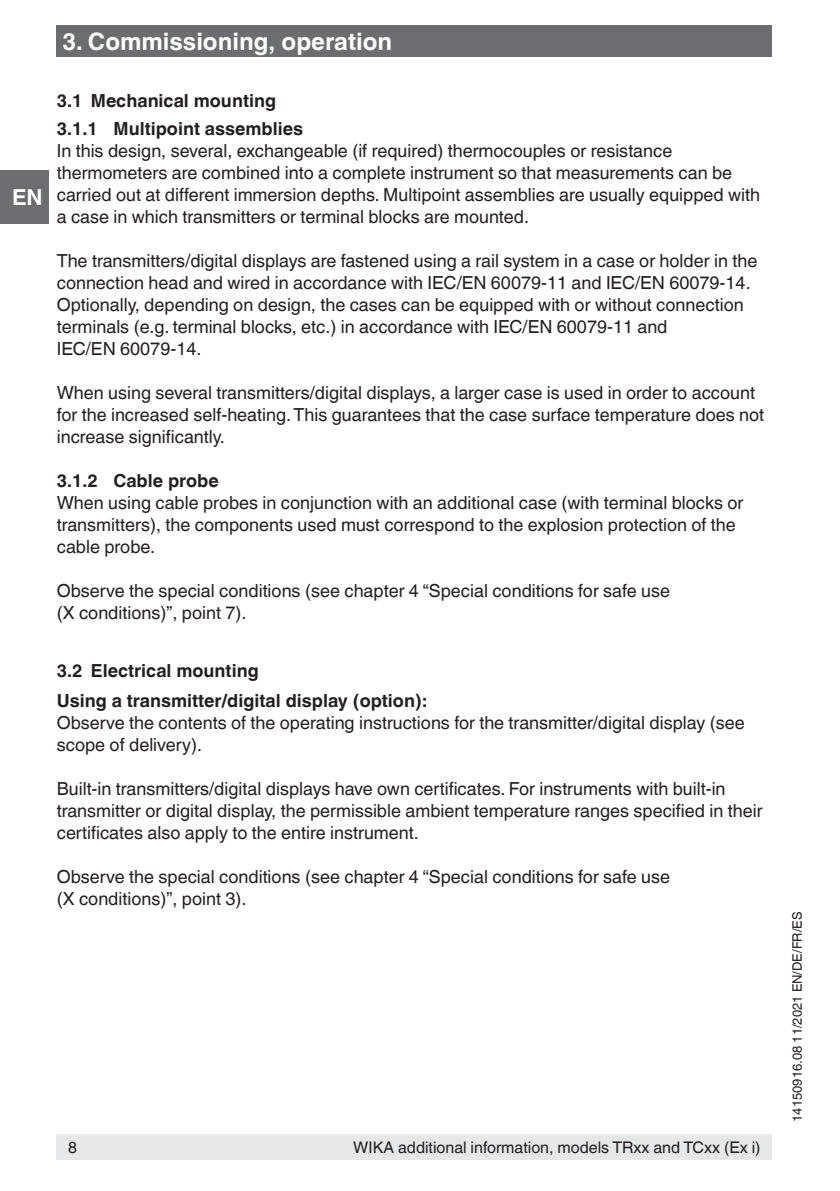
<style>
.page{position:relative;width:840px;height:1191px;background:#fff}
.page>*{position:absolute;margin:0;border:0;box-sizing:border-box;transform-origin:0 0}
.t1{font:700 24px "Helvetica World";color:#fff}
.t2{font:700 22px "Helvetica World";color:#fff}
.t3{font:18px/22px "Helvetica World";color:#231f20}
.t4{font:700 18px/28px "Helvetica World";color:#231f20}
.t5{font:16px "Helvetica World";color:#231f20}
.t6{font:13px "Helvetica World";color:#231f20}
</style>
<div class="page">
<div style="left:0;top:170px;width:48px;height:54px;background:#6c6d70"></div>
<div style="left:57px;top:26px;width:714px;height:31px;background:#6c6d70"></div>
<div style="left:57px;top:1134px;width:714px;height:25px;background:#e6e7e9"></div>
<p class="t2" style="left:12px;top:184px;width:32px">EN</p>
<h1 class="t1" style="left:62px;top:27px;width:331px">3. Commissioning, operation</h1>
<p class="t4" style="left:57px;top:87px;width:248px">3.1 Mechanical mounting<br>3.1.1 Multipoint assemblies</p>
<p class="t3" style="left:57px;top:140px;width:704px">In this design, several, exchangeable (if required) thermocouples or resistance thermometers are combined into a complete instrument so that measurements can be carried out at different immersion depths. Multipoint assemblies are usually equipped with a case in which transmitters or terminal blocks are mounted.</p>
<p class="t3" style="left:57px;top:250px;width:701px">The transmitters/digital displays are fastened using a rail system in a case or holder in the connection head and wired in accordance with IEC/EN 60079-11 and IEC/EN 60079-14.<br>Optionally, depending on design, the cases can be equipped with or without connection terminals (e.g. terminal blocks, etc.) in accordance with IEC/EN 60079-11 and<br>IEC/EN 60079-14.</p>
<p class="t3" style="left:57px;top:382px;width:708px">When using several transmitters/digital displays, a larger case is used in order to account for the increased self-heating. This guarantees that the case surface temperature does not increase significantly.</p>
<p class="t4" style="left:57px;top:467px;width:163px">3.1.2 Cable probe</p>
<p class="t3" style="left:57px;top:492px;width:687px">When using cable probes in conjunction with an additional case (with terminal blocks or transmitters), the components used must correspond to the explosion protection of the cable probe.</p>
<p class="t3" style="left:57px;top:580px;width:614px">Observe the special conditions (see chapter 4 “Special conditions for safe use (X conditions)”, point 7).</p>
<p class="t4" style="left:57px;top:655px;width:371px;line-height:30px">3.2 Electrical mounting<br>Using a transmitter/digital display (option):</p>
<p class="t3" style="left:57px;top:711px;width:689px">Observe the contents of the operating instructions for the transmitter/digital display (see scope of delivery).</p>
<p class="t3" style="left:57px;top:777px;width:707px">Built-in transmitters/digital displays have own certificates. For instruments with built-in transmitter or digital display, the permissible ambient temperature ranges specified in their certificates also apply to the entire instrument.</p>
<p class="t3" style="left:57px;top:865px;width:614px">Observe the special conditions (see chapter 4 “Special conditions for safe use (X conditions)”, point 3).</p>
<p class="t5" style="left:68px;top:1137px;width:10px">8</p>
<p class="t5" style="left:353px;top:1137px;width:408px">WIKA additional information, models TRxx and TCxx (Ex i)</p>
<p class="t6" style="left:789px;top:1121px;width:211px;rotate:-90deg">14150916.08 11/2021 EN/DE/FR/ES</p>
</div>
